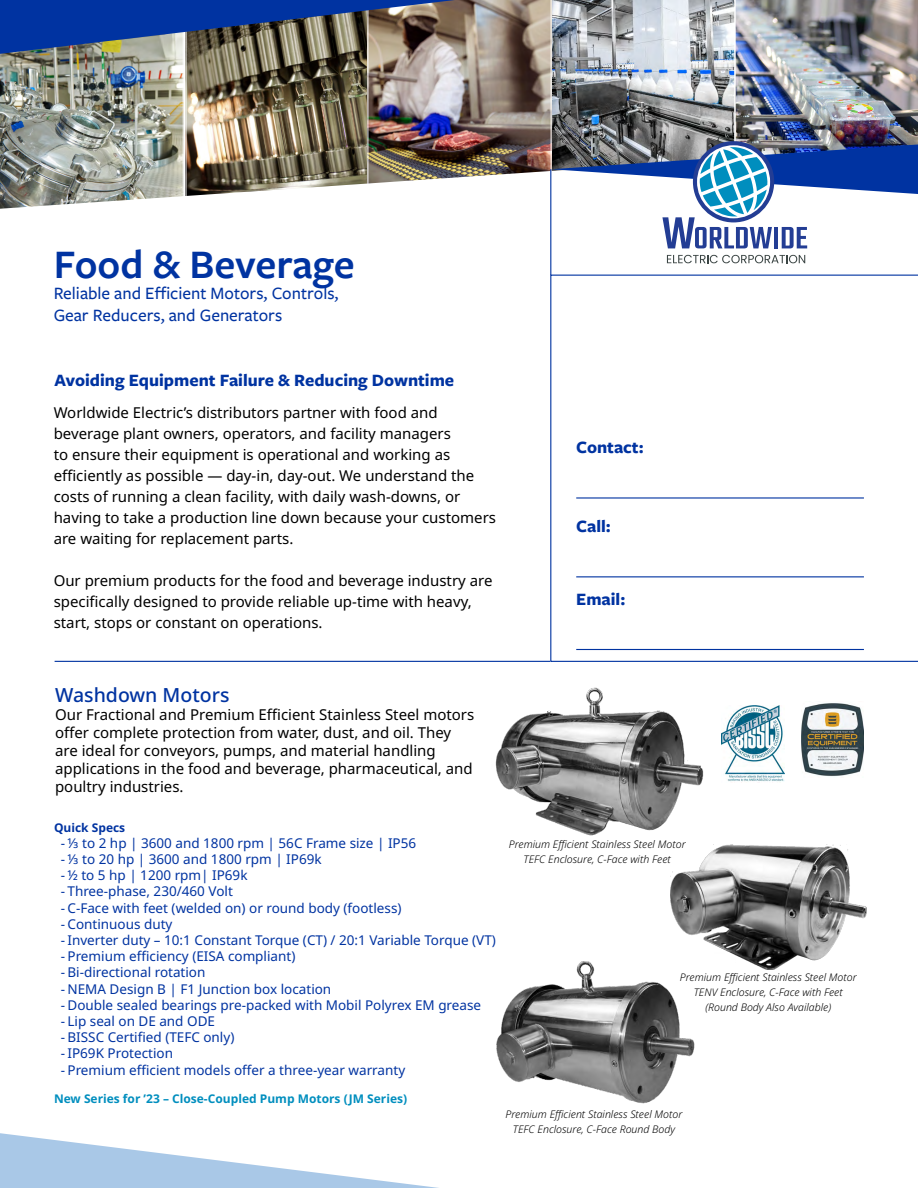
<style>
.page{position:relative;width:918px;height:1188px;background:#fff}
.page>*{position:absolute;margin:0;border:0;box-sizing:border-box;transform-origin:0 0}
.t1{font:600 42px "Freight Sans Pro";color:#0033a1}
.t2{font:500 19.5px "Noto Sans";color:#0033a1}
.t3{font:500 18px/21.6px "Freight Sans Pro";color:#0033a1}
.t4{font:700 18px "Freight Sans Pro";color:#0033a1}
.t5{font:15px/21px "Noto Sans";color:#000}
.t6{font:13.5px "Noto Sans";color:#0033a1}
.t7{font:700 12px "Noto Sans";color:#008ebe}
.t8{font:700 12px "Noto Sans";color:#0033a1}
.t9{font:italic 300 10.5px/15px "Noto Sans";color:#000;text-align:center}
</style>
<div class="page">
<hr style="left:550px;top:169px;width:1px;height:492px;background:#0033a1">
<svg style="left:667px;top:255px;width:138px;height:8px"></svg>
<img style="left:0;top:0;width:918px;height:248px">
<hr style="left:55px;top:661px;width:863px;height:1px;background:#0033a1">
<svg style="left:0;top:1133px;width:439px;height:55px"></svg>
<img style="left:670px;top:844px;width:196px;height:125px">
<img style="left:495px;top:687px;width:208px;height:149px">
<img style="left:496px;top:961px;width:202px;height:143px">
<img style="left:721px;top:705px;width:64px;height:77px">
<img style="left:801px;top:703px;width:62px;height:74px">
<svg style="left:550px;top:275px;width:368px;height:387px"></svg>
<hr style="left:576px;top:497px;width:288px;height:2px;background:#0033a1">
<hr style="left:576px;top:576px;width:288px;height:1px;background:#0033a1">
<hr style="left:576px;top:649px;width:288px;height:1px;background:#0033a1">
<h1 class="t1" style="left:54px;top:236px;width:303px">Food &amp; Beverage</h1>
<p class="t3" style="left:54px;top:282px;width:286px">Reliable and Efficient Motors, Controls,<br>Gear Reducers, and Generators</p>
<p class="t4" style="left:55px;top:368px;width:401px">Avoiding Equipment Failure &amp; Reducing Downtime</p>
<p class="t5" style="left:54px;top:402px;width:444px">Worldwide Electric’s distributors partner with food and beverage plant owners, operators, and facility managers<br>to ensure their equipment is operational and working as efficiently as possible — day-in, day-out. We understand the costs of running a clean facility, with daily wash-downs, or having to take a production line down because your customers are waiting for replacement parts.</p>
<p class="t5" style="left:54px;top:570px;width:440px">Our premium products for the food and beverage industry are specifically designed to provide reliable up-time with heavy, start, stops or constant on operations.</p>
<p class="t4" style="left:576px;top:435px;width:69px">Contact:</p>
<p class="t4" style="left:576px;top:514px;width:36px">Call:</p>
<p class="t4" style="left:576px;top:586px;width:51px">Email:</p>
<h2 class="t2" style="left:55px;top:684px;width:176px">Washdown Motors</h2>
<p class="t5" style="left:55px;top:706px;width:421px;line-height:18px">Our Fractional and Premium Efficient Stainless Steel motors offer complete protection from water, dust, and oil. They are ideal for conveyors, pumps, and material handling applications in the food and beverage, pharmaceutical, and poultry industries.</p>
<p class="t8" style="left:54px;top:820px;width:73px">Quick Specs</p>
<p class="t6" style="left:61px;top:835px;width:357px">- ⅓ to 2 hp | 3600 and 1800 rpm | 56C Frame size | IP56</p>
<p class="t6" style="left:61px;top:851px;width:262px">- ⅓ to 20 hp | 3600 and 1800 rpm | IP69k</p>
<p class="t6" style="left:61px;top:868px;width:188px">- ½ to 5 hp | 1200 rpm| IP69k</p>
<p class="t6" style="left:61px;top:884px;width:174px">- Three-phase, 230/460 Volt</p>
<p class="t6" style="left:61px;top:900px;width:342px">- C-Face with feet (welded on) or round body (footless)</p>
<p class="t6" style="left:61px;top:916px;width:113px">- Continuous duty</p>
<p class="t6" style="left:61px;top:932px;width:437px">- Inverter duty – 10:1 Constant Torque (CT) / 20:1 Variable Torque (VT)</p>
<p class="t6" style="left:61px;top:949px;width:236px">- Premium efficiency (EISA compliant)</p>
<p class="t6" style="left:61px;top:965px;width:146px">- Bi-directional rotation</p>
<p class="t6" style="left:61px;top:981px;width:272px">- NEMA Design B | F1 Junction box location</p>
<p class="t6" style="left:61px;top:997px;width:422px">- Double sealed bearings pre-packed with Mobil Polyrex EM grease</p>
<p class="t6" style="left:61px;top:1013px;width:156px">- Lip seal on DE and ODE</p>
<p class="t6" style="left:61px;top:1030px;width:175px">- BISSC Certified (TEFC only)</p>
<p class="t6" style="left:61px;top:1046px;width:114px">- IP69K Protection</p>
<p class="t6" style="left:61px;top:1062px;width:346px">- Premium efficient models offer a three-year warranty</p>
<p class="t7" style="left:54px;top:1092px;width:355px">New Series for ’23 – Close-Coupled Pump Motors (JM Series)</p>
<p class="t9" style="left:509px;top:836px;width:178px">Premium Efficient Stainless Steel Motor<br>TEFC Enclosure, C-Face with Feet</p>
<p class="t9" style="left:680px;top:970px;width:178px">Premium Efficient Stainless Steel Motor<br>TENV Enclosure, C-Face with Feet (Round Body Also Available)</p>
<p class="t9" style="left:506px;top:1107px;width:178px">Premium Efficient Stainless Steel Motor<br>TEFC Enclosure, C-Face Round Body</p>
</div>
